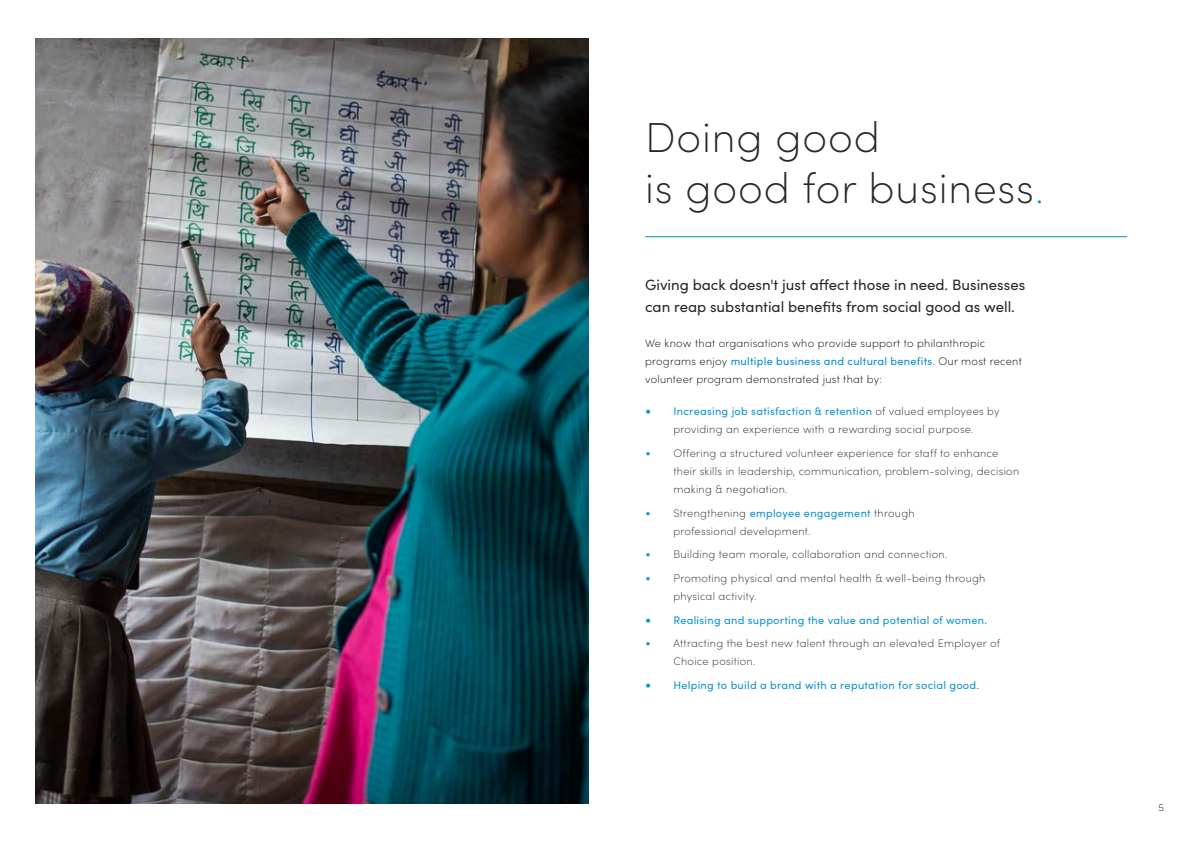
<style>
.page{position:relative;width:1191px;height:842px;background:#fff}
.page>*{position:absolute;margin:0;border:0;box-sizing:border-box;transform-origin:0 0}
.t1{font:200 42px/50.4px "Sofia Pro";letter-spacing:.02em;color:#292829}
.t2{font:15px/22px "Sofia Pro";color:#292829}
.t3{font:200 11px/18px "Sofia Pro";letter-spacing:.025em;color:#292829}
.t4{font:200 11px/18px "Sofia Pro";letter-spacing:.025em;color:#000}
.t5{font:11px "Sofia Pro";letter-spacing:.025em;color:#1093d0}
.t6{font:200 10px "Sofia Pro";color:#000}
.s1{color:#1093d0}
.s2{font-weight:400;color:#038dcd}
.s3{font-weight:400;font-size:14px;color:#1093d0}
.s4{font-weight:400;color:#1093d0}
.s5{font-size:14px;color:#1093d0}
.s6{font-size:14px}
</style>
<div class="page">
<hr style="left:645px;top:236px;width:482px;height:1px;background:#038dcd">
<img style="left:35px;top:38px;width:553px;height:766px">
<h1 class="t1" style="left:645px;top:110px;width:400px">Doing good<br>is good for business<span class="s1">.</span></h1>
<h2 class="t2" style="left:645px;top:273px;width:382px">Giving back doesn't just affect those in need. Businesses can reap substantial benefits from social good as well.</h2>
<p class="t4" style="left:645px;top:334px;width:378px">We know that organisations who provide support to philanthropic programs enjoy <span class="s2">multiple business and cultural benefits</span>. Our most recent volunteer program demonstrated just that by:</p>
<p class="t3" style="left:645px;top:402px;width:356px;text-align:center"><span class="s3">•</span> <span class="s4">Increasing job satisfaction &amp; retention</span> of valued employees by providing an experience with a rewarding social purpose.</p>
<p class="t3" style="left:673px;top:443px;width:347px;text-indent:-28px"><span class="s5">•</span> Offering a structured volunteer experience for staff to enhance their skills in leadership, communication, problem-solving, decision making &amp; negotiation.</p>
<p class="t3" style="left:673px;top:503px;width:243px;text-indent:-28px"><span class="s5">•</span> Strengthening <span class="s4">employee engagement</span> through professional development.</p>
<p class="t3" style="left:645px;top:545px;width:304px"><span class="s5">•</span> Building team morale, collaboration and connection.</p>
<p class="t3" style="left:673px;top:568px;width:313px;text-indent:-28px"><span class="s5">•</span> Promoting physical and mental health &amp; well-being through physical activity.</p>
<p class="t5" style="left:645px;top:612px;width:343px"><span class="s6">•</span> Realising and supporting the value and potential of women.</p>
<p class="t3" style="left:673px;top:634px;width:328px;text-indent:-28px"><span class="s5">•</span> Attracting the best new talent through an elevated Employer of<br>Choice position.</p>
<p class="t5" style="left:645px;top:677px;width:336px"><span class="s6">•</span> Helping to build a brand with a reputation for social good.</p>
<p class="t6" style="left:1158px;top:800px;width:7px">5</p>
</div>
